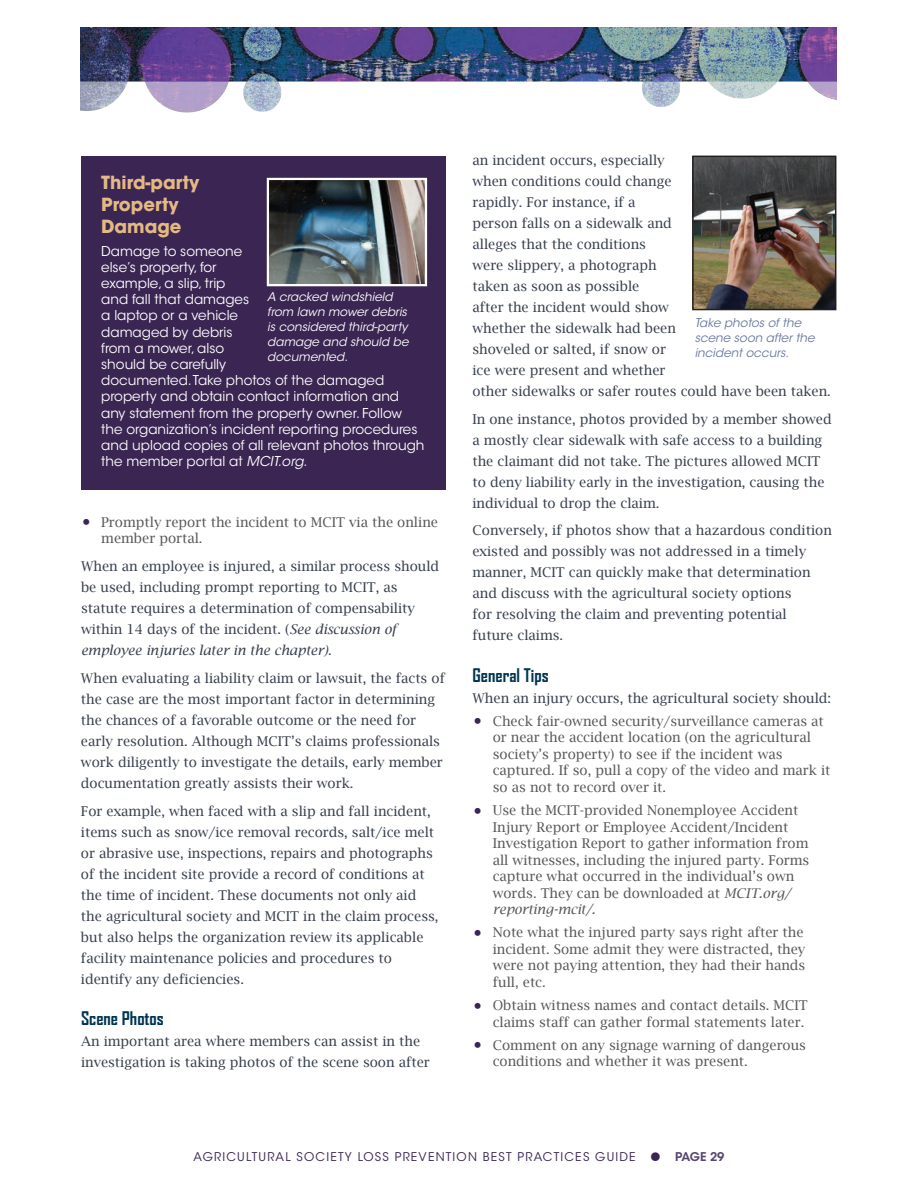
<style>
.page{position:relative;width:918px;height:1188px;background:#fff}
.page>*{position:absolute;margin:0;border:0;box-sizing:border-box;transform-origin:0 0}
.Sidebar_Title{font:700 18px/21.6px "ITC Avant Garde Std";color:#e4b983}
.Subhead{font:700 18px "Agency FB";color:#003550}
.t1{font:13.5px/21px "Lucida Bright";color:#373f4d}
.t2{font:13.5px/16.5px "Lucida Bright";color:#57585a}
.List_sidebar_white{font:13.5px/16.2px "ITC Avant Garde Std";color:#fff}
.t3{font:italic 12px/15px "ITC Avant Garde Std";color:#fff}
.t4{font:12px "ITC Avant Garde Std";letter-spacing:.1em;color:#3b2653}
.t5{font:italic 12px/15px "ITC Avant Garde Std";color:#69779f}
.t6{font:600 12px "ITC Avant Garde Std";letter-spacing:-.025em;color:#56456d}
.s1{font-style:italic}
</style>
<div class="page">
<img style="left:81px;top:27px;width:756px;height:86px">
<img style="left:695px;top:159px;width:138px;height:148px">
<div style="left:692px;top:156px;width:144px;height:154px;border:2px solid #231f20"></div>
<div style="left:81px;top:156px;width:365px;height:333px;background:#3b2653"></div>
<img style="left:270px;top:181px;width:154px;height:102px">
<div style="left:267px;top:178px;width:160px;height:108px;border:2px solid #fff"></div>
<p class="Sidebar_Title" style="left:101px;top:172px;width:100px">Third-party<br>Property<br>Damage</p>
<p class="List_sidebar_white" style="left:101px;top:243px;width:325px">Damage to someone<br>else’s property, for<br>example, a slip, trip<br>and fall that damages<br>a laptop or a vehicle<br>damaged by debris<br>from a mower, also<br>should be carefully<br>documented. Take photos of the damaged property and obtain contact information and any statement from the property owner. Follow the organization’s incident reporting procedures and upload copies of all relevant photos through the member portal at <span class="s1">MCIT.org</span>.</p>
<p class="t3" style="left:267px;top:290px;width:143px">A cracked windshield from lawn mower debris is considered third-party damage and should be documented.</p>
<p class="t2" style="left:101px;top:514px;width:338px">Promptly report the incident to MCIT via the online member portal.</p>
<p class="t1" style="left:81px;top:556px;width:360px">When an employee is injured, a similar process should be used, including prompt reporting to MCIT, as statute requires a determination of compensability within 14 days of the incident. (<span class="s1">See discussion of employee injuries later in the chapter)</span>.</p>
<p class="t1" style="left:81px;top:667px;width:366px">When evaluating a liability claim or lawsuit, the facts of the case are the most important factor in determining the chances of a favorable outcome or the need for early resolution. Although MCIT’s claims professionals work diligently to investigate the details, early member documentation greatly assists their work.</p>
<p class="t1" style="left:81px;top:800px;width:359px">For example, when faced with a slip and fall incident, items such as snow/ice removal records, salt/ice melt or abrasive use, inspections, repairs and photographs of the incident site provide a record of conditions at the time of incident. These documents not only aid the agricultural society and MCIT in the claim process, but also helps the organization review its applicable facility maintenance policies and procedures to identify any deficiencies.</p>
<p class="Subhead" style="left:81px;top:1007px;width:84px">Scene Photos</p>
<p class="t1" style="left:81px;top:1030px;width:350px">An important area where members can assist in the investigation is taking photos of the scene soon after</p>
<p class="t1" style="left:472px;top:150px;width:360px">an incident occurs, especially<br>when conditions could change<br>rapidly. For instance, if a<br>person falls on a sidewalk and<br>alleges that the conditions<br>were slippery, a photograph<br>taken as soon as possible<br>after the incident would show<br>whether the sidewalk had been<br>shoveled or salted, if snow or<br>ice were present and whether<br>other sidewalks or safer routes could have been taken.</p>
<p class="t1" style="left:472px;top:408px;width:361px">In one instance, photos provided by a member showed a mostly clear sidewalk with safe access to a building the claimant did not take. The pictures allowed MCIT to deny liability early in the investigation, causing the individual to drop the claim.</p>
<p class="t1" style="left:472px;top:520px;width:361px">Conversely, if photos show that a hazardous condition existed and possibly was not addressed in a timely manner, MCIT can quickly make that determination and discuss with the agricultural society options<br>for resolving the claim and preventing potential<br>future claims.</p>
<p class="Subhead" style="left:472px;top:664px;width:78px">General Tips</p>
<p class="t1" style="left:472px;top:687px;width:360px">When an injury occurs, the agricultural society should:</p>
<p class="t2" style="left:493px;top:713px;width:339px">Check fair-owned security/surveillance cameras at or near the accident location (on the agricultural society’s property) to see if the incident was captured. If so, pull a copy of the video and mark it so as not to record over it.</p>
<p class="t2" style="left:493px;top:802px;width:318px">Use the MCIT-provided Nonemployee Accident Injury Report or Employee Accident/Incident Investigation Report to gather information from all witnesses, including the injured party. Forms capture what occurred in the individual’s own words. They can be downloaded at <span class="s1">MCIT.org/ reporting-mcit/.</span></p>
<p class="t2" style="left:493px;top:924px;width:314px">Note what the injured party says right after the incident. Some admit they were distracted, they were not paying attention, they had their hands full, etc.</p>
<p class="t2" style="left:493px;top:997px;width:317px">Obtain witness names and contact details. MCIT claims staff can gather formal statements later.</p>
<p class="t2" style="left:493px;top:1037px;width:315px">Comment on any signage warning of dangerous conditions and whether it was present.</p>
<p class="t5" style="left:695px;top:315px;width:122px">Take photos of the scene soon after the incident occurs.</p>
<p class="t4" style="left:194px;top:1149px;width:444px">AGRICULTURAL SOCIETY LOSS PREVENTION BEST PRACTICES GUIDE</p>
<p class="t6" style="left:675px;top:1149px;width:51px">PAGE 29</p>
</div>
